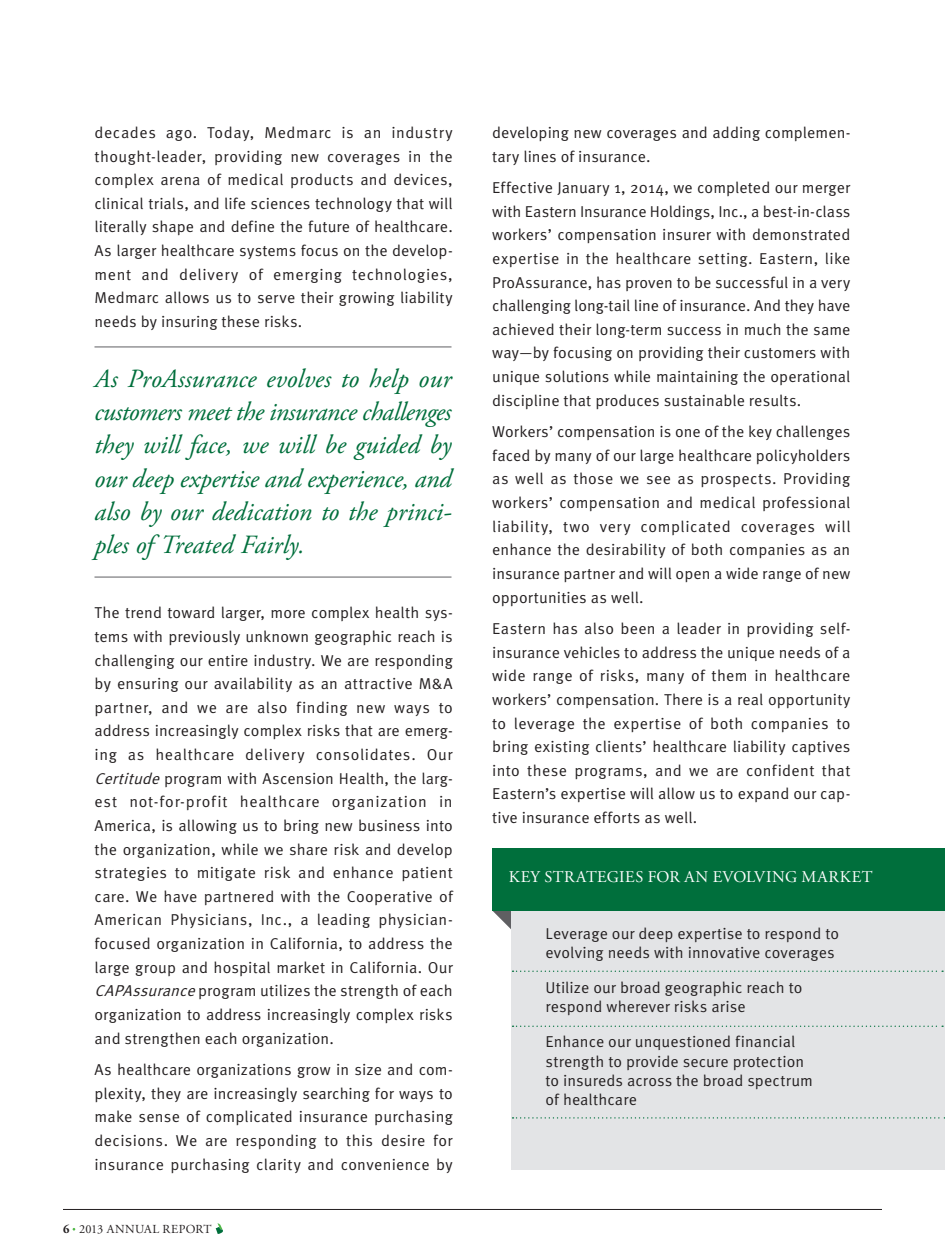
<style>
.page{position:relative;width:945px;height:1260px;background:#fff}
.page>*{position:absolute;margin:0;border:0;box-sizing:border-box;transform-origin:0 0}
.t1{font:italic 26.25px/33.2px "Adobe Garamond Pro";color:#006f3c;text-align:justify}
.t2{font:16.45px "Adobe Garamond Pro";letter-spacing:.025em;color:#fff}
.t3{font:15.75px/23.6px "Meta OT";letter-spacing:.01em;color:#231f20;text-align:justify}
.t4{font:12.25px "Adobe Garamond Pro";letter-spacing:.02em;color:#231f20}
.s1{font-style:italic}
.s2{font-weight:700}
</style>
<div class="page">
<hr style="left:63px;top:1209px;width:819px;height:1px;background:#231f20">
<svg style="left:216px;top:1223px;width:7px;height:11px"></svg>
<svg style="left:493px;top:911px;width:18px;height:18px"></svg>
<div style="left:511px;top:904px;width:434px;height:266px;background:#e3e4e6"></div>
<svg style="left:513px;top:971px;width:430px;height:1px"></svg>
<svg style="left:513px;top:1026px;width:430px;height:1px"></svg>
<svg style="left:513px;top:1117px;width:432px;height:2px"></svg>
<div style="left:492px;top:848px;width:453px;height:63px;background:#006f3c"></div>
<hr style="left:94px;top:346px;width:358px;height:1px;background:#5f5f62">
<hr style="left:94px;top:577px;width:358px;height:1px;background:#5f5f62">
<p class="t3" style="left:94px;top:121px;width:360px">decades ago. Today, Medmarc is an industry thought-leader, providing new coverages in the complex arena of medical products and devices, clinical trials, and life sciences technology that will literally shape and define the future of healthcare.<br>As larger healthcare systems focus on the develop&shy;ment and delivery of emerging technologies, Medmarc allows us to serve their growing liability needs by insuring these risks.</p>
<p class="t1" style="left:94px;top:363px;width:358px">As ProAssurance evolves to help our customers meet the insurance challenges they will face, we will be guided by our deep expertise and experience, and also by our dedication to the princi&shy;ples of Treated Fairly.</p>
<p class="t3" style="left:94px;top:601px;width:360px">The trend toward larger, more complex health sys&shy;tems with previously unknown geographic reach is challenging our entire industry. We are responding by ensuring our availability as an attractive M&amp;A partner, and we are also finding new ways to address increasingly complex risks that are emerg&shy;ing as healthcare delivery consolidates. Our <span class="s1">Certitude</span>program with Ascension Health, the larg&shy;est not-for-profit healthcare organization in America, is allowing us to bring new business into the organization, while we share risk and develop strategies to mitigate risk and enhance patient care. We have partnered with the Cooperative of American Physicians, Inc., a leading physician&shy;focused organization in California, to address the large group and hospital market in California. Our <span class="s1">CAPAssurance</span>program utilizes the strength of each organization to address increasingly complex risks and strengthen each organization.</p>
<p class="t3" style="left:94px;top:1058px;width:360px">As healthcare organizations grow in size and com&shy;plexity, they are increasingly searching for ways to make sense of complicated insurance purchasing decisions. We are responding to this desire for insurance purchasing clarity and convenience by</p>
<p class="t4" style="left:63px;top:1222px;width:150px"><span class="s2">6</span> 2013 ANNUAL REPORT</p>
<p class="t3" style="left:492px;top:121px;width:360px">developing new coverages and adding complemen&shy;tary lines of insurance.</p>
<p class="t3" style="left:492px;top:176px;width:360px">Effective January 1, 2014, we completed our merger with Eastern Insurance Holdings, Inc., a best-in-class workers’ compensation insurer with demonstrated expertise in the healthcare setting. Eastern, like ProAssurance, has proven to be successful in a very challenging long-tail line of insurance. And they have achieved their long-term success in much the same way—by focusing on providing their customers with unique solutions while maintaining the operational discipline that produces sustainable results.</p>
<p class="t3" style="left:492px;top:420px;width:360px">Workers’ compensation is one of the key challenges faced by many of our large healthcare policyholders as well as those we see as prospects. Providing workers’ compensation and medical professional liability, two very complicated coverages will enhance the desirability of both companies as an insurance partner and will open a wide range of new opportunities as well.</p>
<p class="t3" style="left:492px;top:617px;width:360px">Eastern has also been a leader in providing self&shy;insurance vehicles to address the unique needs of a wide range of risks, many of them in healthcare workers’ compensation. There is a real opportunity to leverage the expertise of both companies to bring existing clients’ healthcare liability captives into these programs, and we are confident that Eastern’s expertise will allow us to expand our cap&shy;tive insurance efforts as well.</p>
<p class="t2" style="left:509px;top:867px;width:365px">KEY STRATEGIES FOR AN EVOLVING MARKET</p>
<p class="t3" style="left:546px;top:924px;width:295px;line-height:19.2px">Leverage our deep expertise to respond to evolving needs with innovative coverages</p>
<p class="t3" style="left:546px;top:978px;width:259px;line-height:19.2px">Utilize our broad geographic reach to respond wherever risks arise</p>
<p class="t3" style="left:546px;top:1032px;width:269px;line-height:19.2px;text-align:left">Enhance our unquestioned financial strength to provide secure protection to insureds across the broad spectrum of healthcare</p>
</div>
